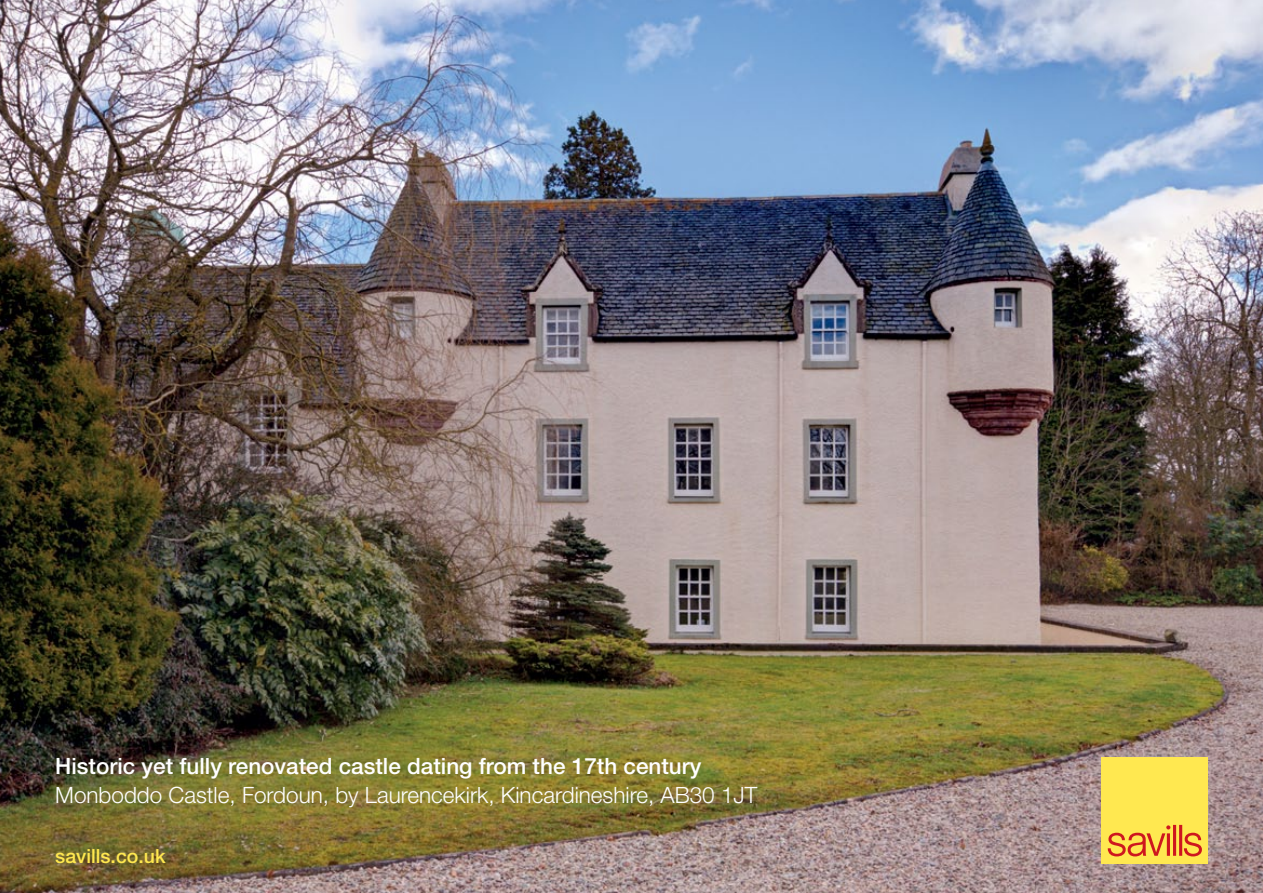
<style>
.page{position:relative;width:1263px;height:893px;background:#fff}
.page>*{position:absolute;margin:0;border:0;box-sizing:border-box;transform-origin:0 0}
._02_Address{font:300 22.5px "Helvetica Neue";color:#fff}
._01_Description{font:500 22.5px "Helvetica Neue";color:#fff}
.t1{font:500 19.5px "Helvetica Neue";color:#ffe850}
</style>
<div class="page">
<img style="left:0;top:0;width:1263px;height:893px">
<div style="left:1101px;top:757px;width:107px;height:106px;background:#ffe850"></div>
<svg style="left:1108px;top:825px;width:94px;height:31px"></svg>
<p class="_01_Description" style="left:55px;top:753px;width:648px">Historic yet fully renovated castle dating from the 17th century</p>
<p class="_02_Address" style="left:55px;top:781px;width:703px">Monboddo Castle, Fordoun, by Laurencekirk, Kincardineshire, AB30 1JT</p>
<p class="t1" style="left:55px;top:845px;width:112px">savills.co.uk</p>
</div>
